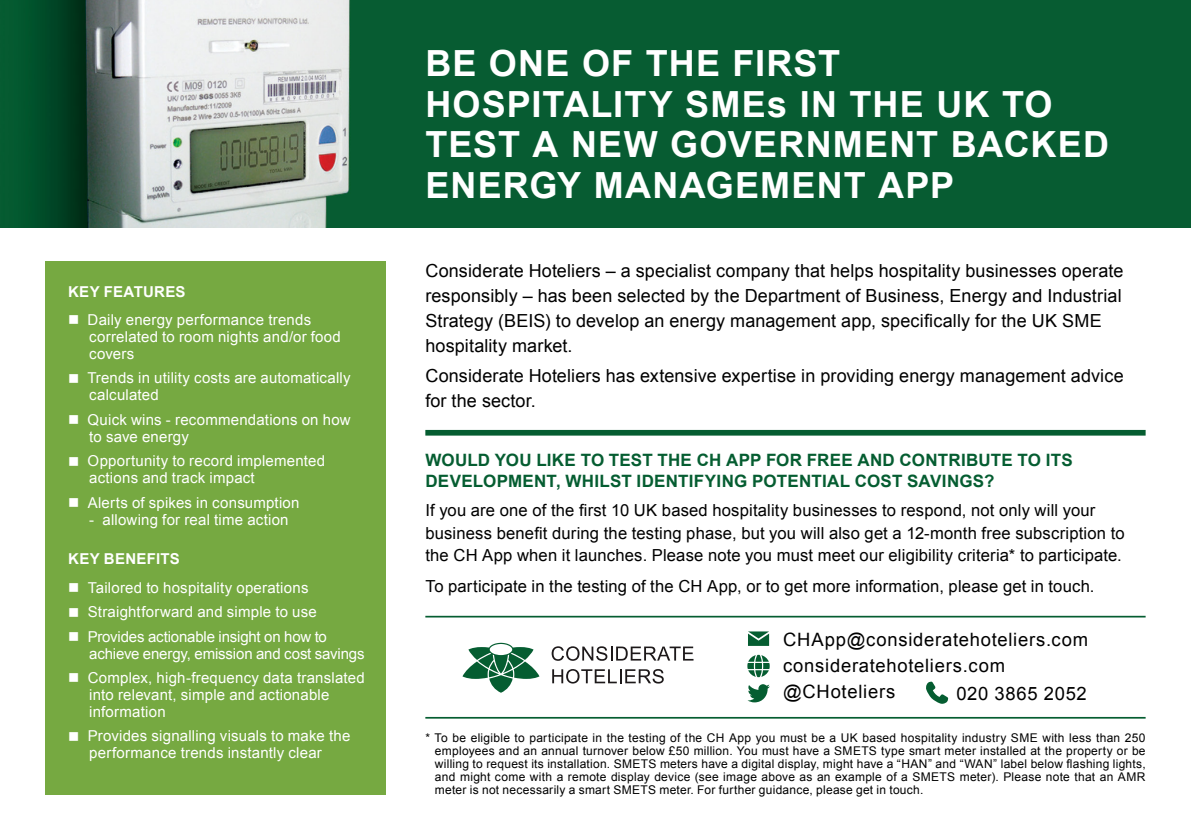
<style>
.page{position:relative;width:1191px;height:840px;background:#fff}
.page>*{position:absolute;margin:0;border:0;box-sizing:border-box;transform-origin:0 0}
.t1{font:700 36px/40.4px "Arial";letter-spacing:.03em;color:#fff}
.t2{font:18.4px/26px "Arial";letter-spacing:.04em;color:#000}
.t3{font:18px/25px "Arial";letter-spacing:.005em;color:#000}
.t4{font:700 17px/21px "Arial";letter-spacing:.015em;color:#055d31}
.t5{font:16.6px/22.4px "Arial";letter-spacing:.01em;color:#000}
.t6{font:15px/17px "Arial";letter-spacing:.015em;color:#fff}
.t7{font:15px/17px "Arial";letter-spacing:-.01em;color:#fff}
.t8{font:700 15px "Arial";letter-spacing:.02em;color:#fff}
.t9{font:12px/13px "Arial";letter-spacing:.02em;color:#000;text-align:justify}
</style>
<div class="page">
<div style="left:45px;top:261px;width:341px;height:533px;background:#76a941"></div>
<img style="left:0;top:0;width:1191px;height:227px">
<hr style="left:425px;top:615px;width:720px;height:2px;background:#055d31">
<svg style="left:551px;top:646px;width:142px;height:14px"></svg>
<svg style="left:552px;top:669px;width:112px;height:14px"></svg>
<svg style="left:462px;top:642px;width:77px;height:50px"></svg>
<svg style="left:748px;top:631px;width:21px;height:14px"></svg>
<svg style="left:747px;top:654px;width:22px;height:22px"></svg>
<svg style="left:926px;top:681px;width:22px;height:22px"></svg>
<hr style="left:425px;top:716px;width:720px;height:2px;background:#055d31">
<div style="left:425px;top:429px;width:720px;height:6px;background:#055d31"></div>
<svg style="left:747px;top:684px;width:23px;height:18px"></svg>
<h1 class="t1" style="left:425px;top:44px;width:685px">BE ONE OF THE FIRST<br>HOSPITALITY SMEs IN THE UK TO<br>TEST A NEW GOVERNMENT BACKED<br>ENERGY MANAGEMENT APP</h1>
<p class="t3" style="left:425px;top:258px;width:699px">Considerate Hoteliers – a specialist company that helps hospitality businesses operate responsibly – has been selected by the Department of Business, Energy and Industrial Strategy (BEIS) to develop an energy management app, specifically for the UK SME hospitality market.</p>
<h3 class="t3" style="left:425px;top:363px;width:700px">Considerate Hoteliers has extensive expertise in providing energy management advice for the sector.</h3>
<p class="t8" style="left:68px;top:281px;width:119px">KEY FEATURES</p>
<p class="t6" style="left:89px;top:311px;width:253px;text-indent:-21px">■ Daily energy performance trends correlated to room nights and/or food covers</p>
<p class="t6" style="left:89px;top:369px;width:263px;text-indent:-21px">■ Trends in utility costs are automatically calculated</p>
<p class="t6" style="left:89px;top:411px;width:263px;text-indent:-21px">■ Quick wins - recommendations on how to save energy</p>
<p class="t6" style="left:89px;top:452px;width:237px;text-indent:-21px">■ Opportunity to record implemented actions and track impact</p>
<p class="t6" style="left:68px;top:494px;width:233px">■ Alerts of spikes in consumption</p>
<p class="t6" style="left:89px;top:511px;width:201px">- allowing for real time action</p>
<p class="t8" style="left:68px;top:549px;width:113px">KEY BENEFITS</p>
<p class="t6" style="left:68px;top:579px;width:242px">■ Tailored to hospitality operations</p>
<p class="t6" style="left:68px;top:603px;width:250px">■ Straightforward and simple to use</p>
<p class="t7" style="left:89px;top:627px;width:277px;text-indent:-21px">■ Provides actionable insight on how to achieve energy, emission and cost savings</p>
<p class="t6" style="left:89px;top:669px;width:277px;text-indent:-21px">■ Complex, high-frequency data translated into relevant, simple and actionable information</p>
<p class="t6" style="left:68px;top:727px;width:284px;text-align:center">■ Provides signalling visuals to make the performance trends instantly clear</p>
<p class="t9" style="left:435px;top:731px;width:712px;text-indent:-10px">* To be eligible to participate in the testing of the CH App you must be a UK based hospitality industry SME with less than 250 employees and an annual turnover below £50 million. You must have a SMETS type smart meter installed at the property or be willing to request its installation. SMETS meters have a digital display, might have a “HAN” and “WAN” label below flashing lights, and might come with a remote display device (see image above as an example of a SMETS meter). Please note that an AMR meter is not necessarily a smart SMETS meter. For further guidance, please get in touch.</p>
<h3 class="t4" style="left:425px;top:449px;width:649px">WOULD YOU LIKE TO TEST THE CH APP FOR FREE AND CONTRIBUTE TO ITS<br>DEVELOPMENT, WHILST IDENTIFYING POTENTIAL COST SAVINGS?</h3>
<p class="t5" style="left:425px;top:499px;width:701px">If you are one of the first 10 UK based hospitality businesses to respond, not only will your business benefit during the testing phase, but you will also get a 12-month free subscription to the CH App when it launches. Please note you must meet our eligibility criteria* to participate.</p>
<h3 class="t5" style="left:425px;top:574px;width:670px">To participate in the testing of the CH App, or to get more information, please get in touch.</h3>
<h2 class="t2" style="left:783px;top:626px;width:307px">CHApp@consideratehoteliers.com consideratehoteliers.com @CHoteliers</h2>
<h2 class="t2" style="left:956px;top:680px;width:132px">020 3865 2052</h2>
</div>
